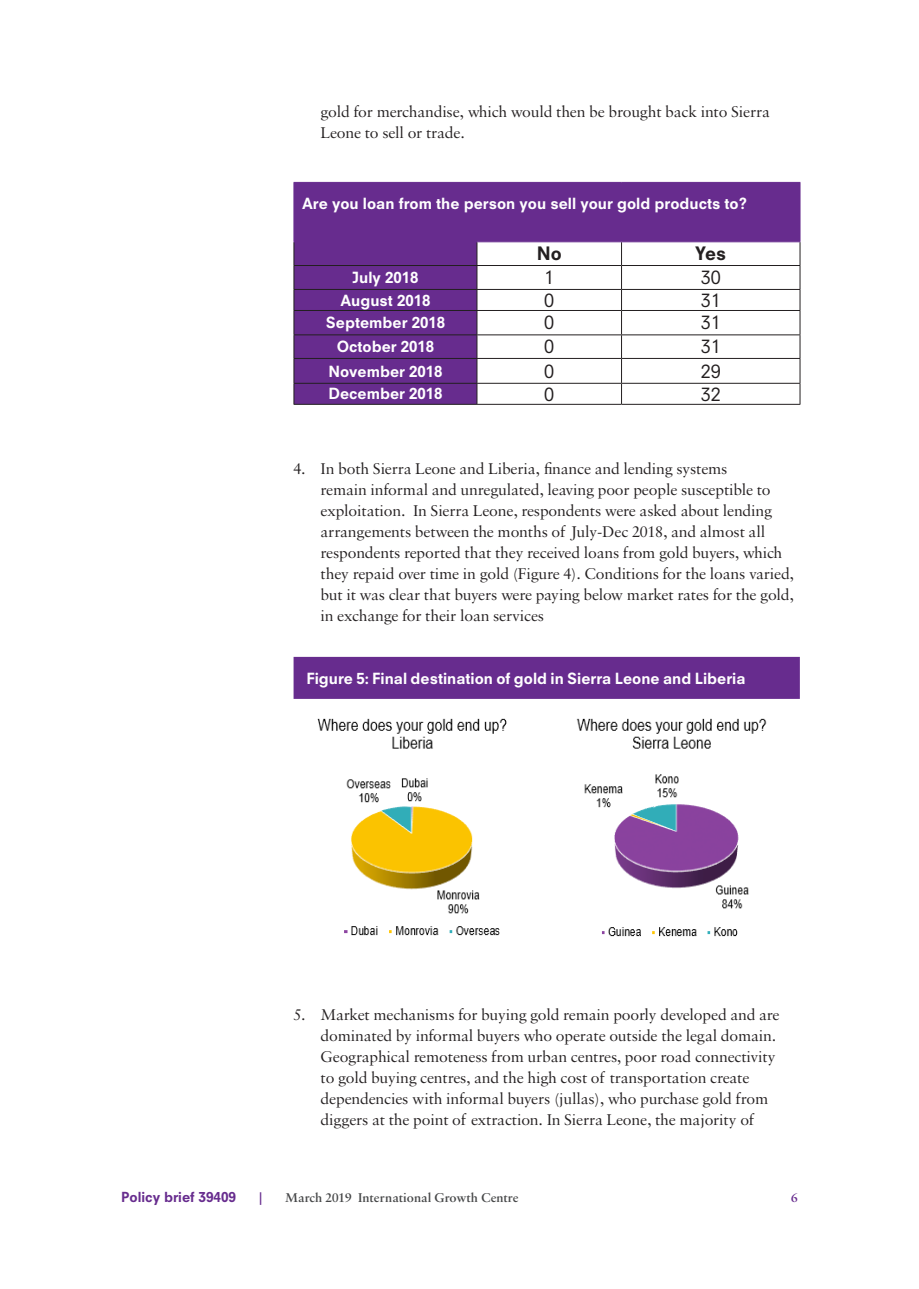
<style>
.page{position:relative;width:919px;height:1289px;background:#fff}
.page>*{position:absolute;margin:0;border:0;box-sizing:border-box;transform-origin:0 0}
.t1{font:18px "Neuzeit SLT Std";color:#231f20}
.t2{font:800 18px "Neuzeit SLT Std";color:#231f20}
.t3{font:16.5px/21px "Sabon MT Std";letter-spacing:-.01em;color:#231f20}
.Figure_head___tabl{font:800 15px "Neuzeit SLT Std";color:#fff}
.t4{font:600 13.5px "Sabon MT Std";color:#454647}
.t5{font:800 13.5px "Neuzeit SLT Std";color:#672c8e}
.t6{font:600 13.5px "Sabon MT Std";color:#672c8e}
</style>
<div class="page">
<div style="left:293px;top:657px;width:506px;height:42px;background:#672c8e"></div>
<div style="left:294px;top:183px;width:505px;height:221px;background:#672c8e"></div>
<svg style="left:477px;top:242px;width:322px;height:162px"></svg>
<hr style="left:621px;top:404px;width:179px;height:1px;background:#231f20">
<hr style="left:293px;top:265px;width:184px;height:1px;background:#231f20">
<hr style="left:477px;top:265px;width:144px;height:1px;background:#231f20">
<hr style="left:621px;top:265px;width:179px;height:1px;background:#231f20">
<hr style="left:477px;top:289px;width:144px;height:1px;background:#231f20">
<hr style="left:621px;top:289px;width:179px;height:1px;background:#231f20">
<hr style="left:293px;top:289px;width:184px;height:1px;background:#231f20">
<hr style="left:293px;top:310px;width:184px;height:1px;background:#231f20">
<hr style="left:477px;top:310px;width:144px;height:1px;background:#231f20">
<hr style="left:621px;top:310px;width:179px;height:1px;background:#231f20">
<hr style="left:293px;top:334px;width:184px;height:1px;background:#231f20">
<hr style="left:477px;top:334px;width:144px;height:1px;background:#231f20">
<hr style="left:621px;top:334px;width:179px;height:1px;background:#231f20">
<hr style="left:621px;top:358px;width:179px;height:1px;background:#231f20">
<svg style="left:799px;top:242px;width:1px;height:162px"></svg>
<hr style="left:621px;top:383px;width:179px;height:1px;background:#231f20">
<hr style="left:477px;top:358px;width:144px;height:1px;background:#231f20">
<hr style="left:293px;top:358px;width:184px;height:1px;background:#231f20">
<hr style="left:293px;top:383px;width:184px;height:1px;background:#231f20">
<svg style="left:293px;top:242px;width:1px;height:162px"></svg>
<hr style="left:293px;top:404px;width:184px;height:1px;background:#231f20">
<hr style="left:477px;top:383px;width:144px;height:1px;background:#231f20">
<svg style="left:476px;top:242px;width:1px;height:162px"></svg>
<svg style="left:621px;top:242px;width:1px;height:162px"></svg>
<hr style="left:477px;top:404px;width:144px;height:1px;background:#231f20">
<hr style="left:293px;top:182px;width:184px;height:1px;background:#672c8e">
<hr style="left:293px;top:183px;width:1px;height:58px;background:#672c8e">
<hr style="left:477px;top:182px;width:144px;height:1px;background:#672c8e">
<hr style="left:621px;top:182px;width:179px;height:1px;background:#672c8e">
<hr style="left:799px;top:183px;width:1px;height:58px;background:#672c8e">
<hr style="left:293px;top:241px;width:184px;height:1px;background:#672c8e">
<hr style="left:477px;top:241px;width:144px;height:1px;background:#672c8e">
<hr style="left:621px;top:241px;width:179px;height:1px;background:#672c8e">
<img style="left:317px;top:718px;width:450px;height:219px">
<p class="t3" style="left:320px;top:101px;width:451px">gold for merchandise, which would then be brought back into Sierra</p>
<p class="Figure_head___tabl" style="left:302px;top:194px;width:446px">Are you loan from the person you sell your gold products to?</p>
<p class="t2" style="left:536px;top:243px;width:26px">No</p>
<p class="t2" style="left:695px;top:243px;width:32px">Yes</p>
<p class="Figure_head___tabl" style="left:352px;top:268px;width:67px">July 2018</p>
<p class="t1" style="left:544px;top:267px;width:12px">1</p>
<p class="t1" style="left:700px;top:267px;width:22px">30</p>
<p class="Figure_head___tabl" style="left:340px;top:291px;width:91px">August 2018</p>
<p class="t1" style="left:544px;top:289px;width:12px">0</p>
<p class="t1" style="left:700px;top:289px;width:22px">31</p>
<p class="Figure_head___tabl" style="left:326px;top:313px;width:121px">September 2018</p>
<p class="t1" style="left:544px;top:312px;width:12px">0</p>
<p class="t1" style="left:700px;top:312px;width:22px">31</p>
<p class="Figure_head___tabl" style="left:336px;top:337px;width:99px">October 2018</p>
<p class="t1" style="left:544px;top:336px;width:12px">0</p>
<p class="t1" style="left:700px;top:336px;width:22px">31</p>
<p class="Figure_head___tabl" style="left:328px;top:362px;width:116px">November 2018</p>
<p class="t1" style="left:544px;top:360px;width:12px">0</p>
<p class="t1" style="left:700px;top:360px;width:22px">29</p>
<p class="Figure_head___tabl" style="left:328px;top:385px;width:116px">December 2018</p>
<p class="t1" style="left:544px;top:383px;width:12px">0</p>
<p class="t1" style="left:700px;top:383px;width:22px">32</p>
<p class="t3" style="left:320px;top:458px;width:475px;text-indent:-27px">4. In both Sierra Leone and Liberia, finance and lending systems<br>remain informal and unregulated, leaving poor people susceptible to exploitation. In Sierra Leone, respondents were asked about lending arrangements between the months of July-Dec 2018, and almost all respondents reported that they received loans from gold buyers, which they repaid over time in gold (Figure 4). Conditions for the loans varied, but it was clear that buyers were paying below market rates for the gold, in exchange for their loan services</p>
<p class="Figure_head___tabl" style="left:306px;top:669px;width:440px">Figure 5: Final destination of gold in Sierra Leone and Liberia</p>
<p class="t3" style="left:320px;top:1004px;width:460px;text-indent:-27px">5. Market mechanisms for buying gold remain poorly developed and are dominated by informal buyers who operate outside the legal domain.<br>Geographical remoteness from urban centres, poor road connectivity to gold buying centres, and the high cost of transportation create dependencies with informal buyers (jullas), who purchase gold from diggers at the point of extraction. In Sierra Leone, the majority of</p>
<p class="t5" style="left:121px;top:1188px;width:116px">Policy brief 39409</p>
<p class="t6" style="left:259px;top:1188px;width:5px">|</p>
<p class="t4" style="left:285px;top:1188px;width:235px">March 2019 International Growth Centre</p>
<p class="t6" style="left:791px;top:1188px;width:8px">6</p>
</div>
